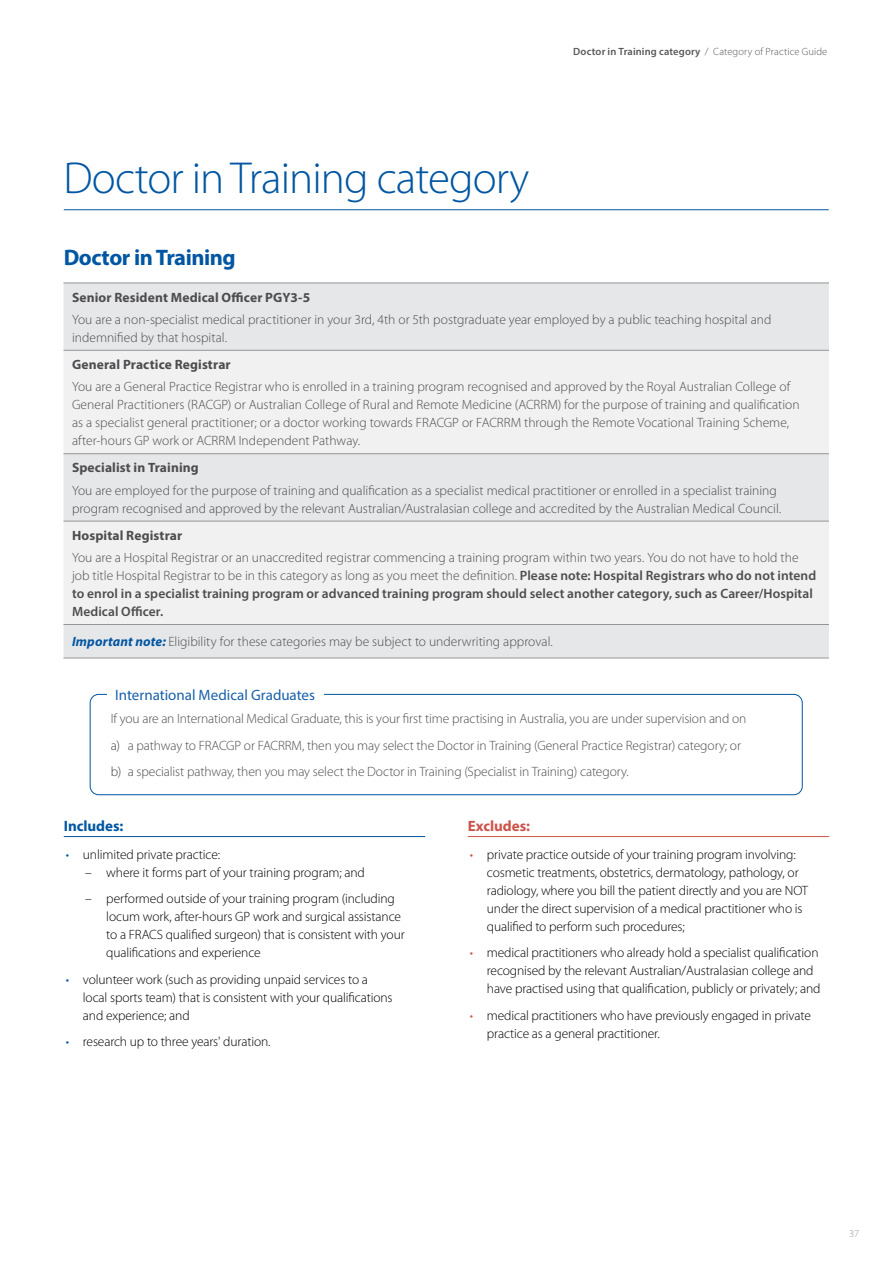
<style>
.page{position:relative;width:893px;height:1263px;background:#fff}
.page>*{position:absolute;margin:0;border:0;box-sizing:border-box;transform-origin:0 0}
.t1{font:300 45px "Myriad Pro";letter-spacing:-.02em;color:#0056a2}
.t2{font:700 22.5px "Myriad Pro";letter-spacing:-.02em;color:#0056a2}
.t3{font:15px "Myriad Pro";color:#1a60a9}
.t4{font:700 15px "Myriad Pro";letter-spacing:-.005em;color:#0056a2}
.t5{font:700 15px "Myriad Pro";color:#cc534a}
.t6{font:300 13.5px/18px "Myriad Pro";color:#4d4d4f}
.t7{font:300 13.5px/18px "Myriad Pro";letter-spacing:-.01em;color:#000}
.t8{font:700 13.5px "Myriad Pro";letter-spacing:.01em;color:#4d4d4f}
.t9{font:600 10.5px "Myriad Pro";letter-spacing:.015em;color:#58595b}
.t10{font:300 10.5px "Myriad Pro";color:#939598}
.s1{font-weight:300}
.s2{font-weight:600}
.s3{font-weight:700;font-style:italic;color:#0056a2}
.s4{color:#414042}
.s5{color:#0056a2}
.s6{color:#cc534a}
</style>
<div class="page">
<hr style="left:64px;top:209px;width:765px;height:1px;background:#0056a2">
<hr style="left:64px;top:836px;width:361px;height:1px;background:#0056a2">
<hr style="left:468px;top:836px;width:361px;height:1px;background:#cc534a">
<div style="left:63px;top:284px;width:766px;height:374px;background:#e6e7e8"></div>
<svg style="left:63px;top:351px;width:766px;height:273px;fill:#f1f1f2"></svg>
<hr style="left:63px;top:350px;width:766px;height:1px;background:#939598">
<hr style="left:63px;top:453px;width:766px;height:1px;background:#939598">
<hr style="left:63px;top:624px;width:766px;height:1px;background:#939598">
<hr style="left:63px;top:521px;width:766px;height:1px;background:#939598">
<hr style="left:63px;top:658px;width:766px;height:1px;background:#939598">
<hr style="left:63px;top:283px;width:766px;height:1px;background:#939598">
<div style="left:90px;top:694px;width:713px;height:101px;border:1px solid #0056a2;border-radius:9px"></div>
<div style="left:107px;top:680px;width:217px;height:28px;background:#fff"></div>
<h1 class="t1" style="left:63px;top:154px;width:467px">Doctor in Training category</h1>
<h2 class="t2" style="left:64px;top:242px;width:173px">Doctor in Training</h2>
<p class="t9" style="left:573px;top:45px;width:256px">Doctor in Training category <span class="s1">/ Category of Practice Guide</span></p>
<p class="t8" style="left:72px;top:288px;width:240px">Senior Resident Medical Officer PGY3-5</p>
<p class="t6" style="left:72px;top:310px;width:701px">You are a non-specialist medical practitioner in your 3rd, 4th or 5th postgraduate year employed by a public teaching hospital and indemnified by that hospital.</p>
<p class="t8" style="left:72px;top:356px;width:160px">General Practice Registrar</p>
<p class="t6" style="left:72px;top:378px;width:729px">You are a General Practice Registrar who is enrolled in a training program recognised and approved by the Royal Australian College of General Practitioners (RACGP) or Australian College of Rural and Remote Medicine (ACRRM) for the purpose of training and qualification as a specialist general practitioner; or a doctor working towards FRACGP or FACRRM through the Remote Vocational Training Scheme, after-hours GP work or ACRRM Independent Pathway.</p>
<p class="t8" style="left:72px;top:459px;width:128px">Specialist in Training</p>
<p class="t6" style="left:72px;top:481px;width:711px">You are employed for the purpose of training and qualification as a specialist medical practitioner or enrolled in a specialist training program recognised and approved by the relevant Australian/Australasian college and accredited by the Australian Medical Council.</p>
<p class="t8" style="left:72px;top:526px;width:112px">Hospital Registrar</p>
<p class="t6" style="left:72px;top:549px;width:746px">You are a Hospital Registrar or an unaccredited registrar commencing a training program within two years. You do not have to hold the job title Hospital Registrar to be in this category as long as you meet the definition. <span class="s2">Please note: Hospital Registrars who do not intend to enrol in a specialist training program or advanced training program should select another category, such as Career/Hospital Medical Officer.</span></p>
<p class="t6" style="left:72px;top:633px;width:482px"><span class="s3">Important note:</span> Eligibility for these categories may be subject to underwriting approval.</p>
<p class="t3" style="left:115px;top:685px;width:201px">International Medical Graduates</p>
<p class="t6" style="left:111px;top:705px;width:637px;line-height:26.5px">If you are an International Medical Graduate, this is your first time practising in Australia, you are under supervision and on <span class="s4">a)</span> a pathway to FRACGP or FACRRM, then you may select the Doctor in Training (General Practice Registrar) category; or <span class="s4">b)</span> a specialist pathway, then you may select the Doctor in Training (Specialist in Training) category.</p>
<p class="t4" style="left:64px;top:816px;width:61px">Includes:</p>
<p class="t7" style="left:66px;top:845px;width:156px"><span class="s5">•</span> unlimited private practice:</p>
<p class="t7" style="left:85px;top:863px;width:281px">– where it forms part of your training program; and</p>
<p class="t7" style="left:106px;top:890px;width:300px;text-indent:-21px">– performed outside of your training program (including locum work, after-hours GP work and surgical assistance to a FRACS qualified surgeon) that is consistent with your qualifications and experience</p>
<p class="t7" style="left:83px;top:970px;width:311px;text-indent:-17px"><span class="s5">•</span> volunteer work (such as providing unpaid services to a local sports team) that is consistent with your qualifications and experience; and</p>
<p class="t7" style="left:66px;top:1033px;width:206px"><span class="s5">•</span> research up to three years' duration.</p>
<p class="t5" style="left:468px;top:816px;width:64px">Excludes:</p>
<p class="t7" style="left:487px;top:845px;width:323px;text-indent:-17px"><span class="s6">•</span> private practice outside of your training program involving: cosmetic treatments, obstetrics, dermatology, pathology, or radiology, where you bill the patient directly and you are NOT under the direct supervision of a medical practitioner who is qualified to perform such procedures;</p>
<p class="t7" style="left:487px;top:944px;width:335px;text-indent:-17px"><span class="s6">•</span> medical practitioners who already hold a specialist qualification recognised by the relevant Australian/Australasian college and have practised using that qualification, publicly or privately; and</p>
<p class="t7" style="left:487px;top:1006px;width:325px;text-indent:-17px"><span class="s6">•</span> medical practitioners who have previously engaged in private practice as a general practitioner.</p>
<p class="t10" style="left:849px;top:1228px;width:12px">37</p>
</div>
